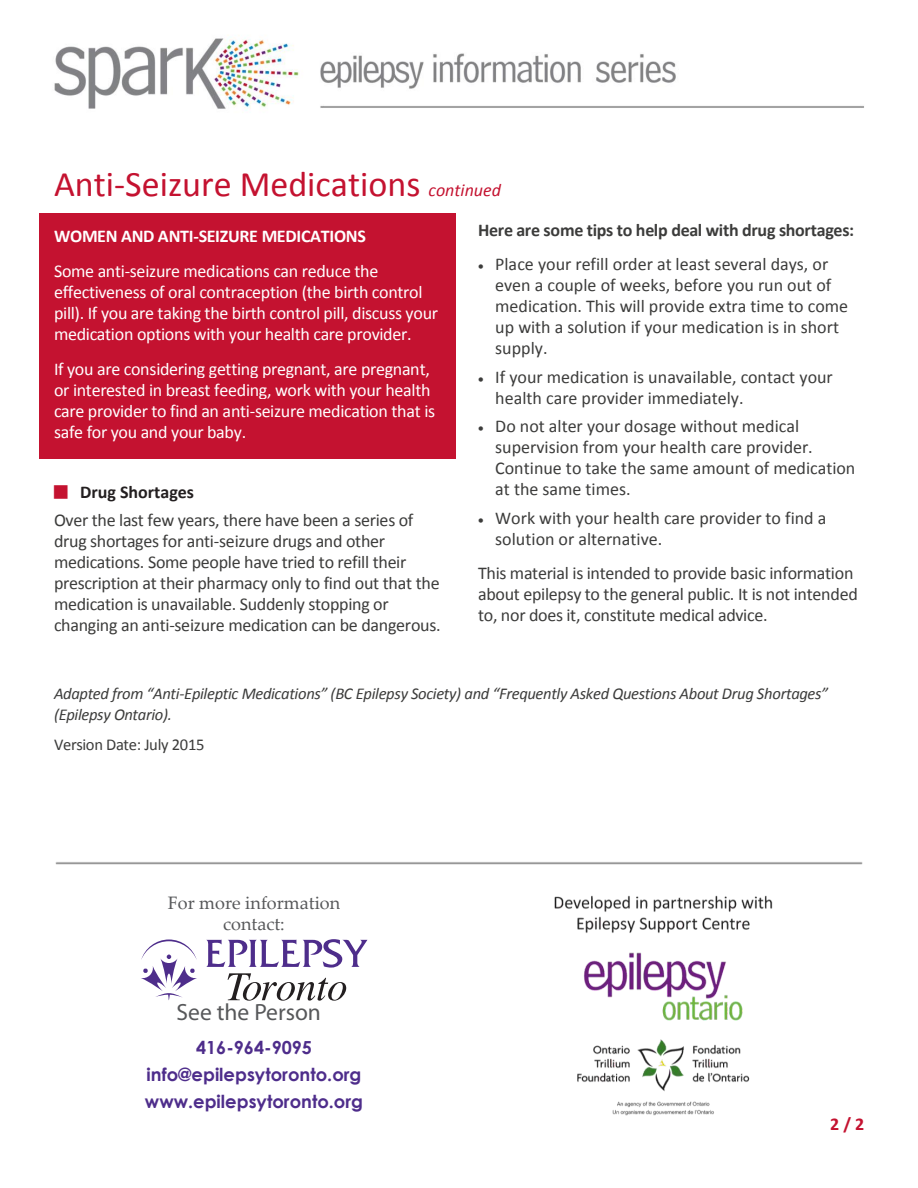
<style>
.page{position:relative;width:918px;height:1188px;background:#fff}
.page>*{position:absolute;margin:0;border:0;box-sizing:border-box;transform-origin:0 0}
.t1{font:36px "Calibri";color:#c41230}
.t2{font:23.55px "Myriad Pro";color:#57585a}
.t3{font:18px/21px "Calibri";letter-spacing:-.01em;color:#3c3c3b}
.t4{font:18px/21px "Calibri";letter-spacing:-.015em;color:#fff}
.t5{font:700 18px/27px "Century Gothic";color:#4e2d8b;text-align:center}
.t6{font:700 18px "Calibri";letter-spacing:-.015em;color:#3c3c3b}
.t7{font:18px/21.6px "Palatino Linotype";color:#57585a;text-align:center}
.t8{font:700 18px "Calibri";color:#c41230}
.t9{font:italic 16.5px/21px "Calibri";letter-spacing:-.02em;color:#3c3c3b}
.t10{font:16.5px "Calibri";letter-spacing:-.02em;color:#3c3c3b}
.s1{font-style:italic;font-size:18px}
.s2{font-weight:700}
.s3{font-weight:700;color:#231f20}
</style>
<div class="page">
<img style="left:54px;top:38px;width:810px;height:73px">
<div style="left:38px;top:212px;width:418px;height:48px;background:#c41230"></div>
<hr style="left:38px;top:212px;width:418px;height:1px;background:#fff">
<hr style="left:38px;top:212px;width:1px;height:48px;background:#fff">
<div style="left:38px;top:260px;width:418px;height:21px;background:#c41230"></div>
<div style="left:38px;top:281px;width:418px;height:21px;background:#c41230"></div>
<div style="left:38px;top:302px;width:418px;height:21px;background:#c41230"></div>
<svg style="left:38px;top:260px;width:1px;height:63px"></svg>
<div style="left:38px;top:323px;width:418px;height:35px;background:#c41230"></div>
<hr style="left:38px;top:323px;width:1px;height:35px;background:#fff">
<div style="left:38px;top:358px;width:418px;height:21px;background:#c41230"></div>
<div style="left:38px;top:379px;width:418px;height:21px;background:#c41230"></div>
<div style="left:38px;top:400px;width:418px;height:21px;background:#c41230"></div>
<svg style="left:38px;top:358px;width:1px;height:63px"></svg>
<div style="left:38px;top:421px;width:418px;height:39px;background:#c41230"></div>
<hr style="left:38px;top:421px;width:1px;height:39px;background:#fff">
<img style="left:55px;top:862px;width:808px;height:254px">
<svg style="left:141px;top:940px;width:56px;height:62px"></svg>
<svg style="left:206px;top:939px;width:161px;height:62px"></svg>
<p class="t1" style="left:54px;top:161px;width:448px">Anti-Seizure Medications <span class="s1">continued</span></p>
<p class="t4" style="left:54px;top:219px;width:326px;line-height:34.5px"><span class="s2">WOMEN AND ANTI-SEIZURE MEDICATIONS<br></span>Some anti-seizure medications can reduce the</p>
<p class="t4" style="left:54px;top:282px;width:386px">effectiveness of oral contraception (the birth control pill). If you are taking the birth control pill, discuss your medication options with your health care provider.</p>
<p class="t4" style="left:54px;top:358px;width:383px">If you are considering getting pregnant, are pregnant, or interested in breast feeding, work with your health care provider to find an anti-seizure medication that is safe for you and your baby.</p>
<p class="t3" style="left:54px;top:479px;width:361px;line-height:27.3px;text-indent:26px"><span class="s3">Drug Shortages<br></span>Over the last few years, there have been a series of</p>
<p class="t3" style="left:54px;top:530px;width:388px">drug shortages for anti-seizure drugs and other medications. Some people have tried to refill their prescription at their pharmacy only to find out that the medication is unavailable. Suddenly stopping or changing an anti-seizure medication can be dangerous.</p>
<p class="t6" style="left:478px;top:218px;width:378px">Here are some tips to help deal with drug shortages:</p>
<p class="t3" style="left:495px;top:254px;width:354px;text-indent:-17px">• Place your refill order at least several days, or even a couple of weeks, before you run out of medication. This will provide extra time to come up with a solution if your medication is in short supply.</p>
<p class="t3" style="left:495px;top:366px;width:339px;text-indent:-17px">• If your medication is unavailable, contact your health care provider immediately.</p>
<p class="t3" style="left:495px;top:416px;width:362px;text-indent:-17px">• Do not alter your dosage without medical supervision from your health care provider.<br>Continue to take the same amount of medication at the same times.</p>
<p class="t3" style="left:495px;top:508px;width:333px;text-indent:-17px">• Work with your health care provider to find a solution or alternative.</p>
<p class="t3" style="left:478px;top:563px;width:381px">This material is intended to provide basic information about epilepsy to the general public. It is not intended to, nor does it, constitute medical advice.</p>
<p class="t9" style="left:54px;top:682px;width:776px">Adapted from “Anti-Epileptic Medications” (BC Epilepsy Society) and “Frequently Asked Questions About Drug Shortages” (Epilepsy Ontario).</p>
<p class="t10" style="left:54px;top:734px;width:152px">Version Date: July 2015</p>
<p class="t7" style="left:168px;top:891px;width:174px">For more information contact:</p>
<p class="t2" style="left:177px;top:997px;width:146px">See the Person</p>
<p class="t5" style="left:145px;top:1034px;width:220px">416-964-9095 info@epilepsytoronto.org www.epilepsytoronto.org</p>
<p class="t8" style="left:830px;top:1113px;width:36px">2/ 2</p>
</div>
